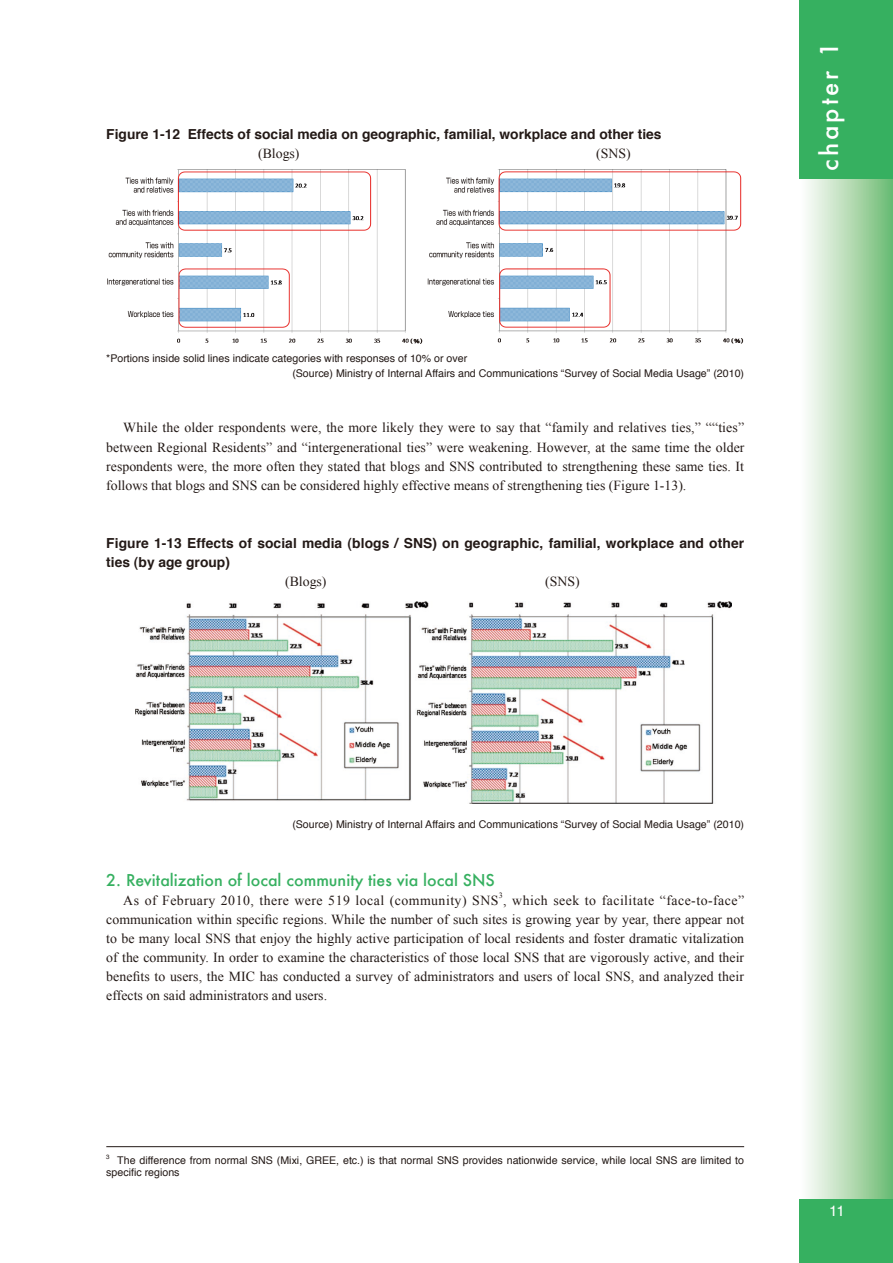
<style>
.page{position:relative;width:893px;height:1263px;background:#fff}
.page>*{position:absolute;margin:0;border:0;box-sizing:border-box;transform-origin:0 0}
.t1{font:500 24px "Futura";letter-spacing:.125em;color:#fff}
.t2{font:500 15.9px "Futura";color:#36b060}
.t3{font:15px "Helvetica";color:#fff}
.t4{font:13.8px/19.2px "Times New Roman";color:#231916;text-align:justify}
.t5{font:700 13.8px/19.2px "Helvetica";color:#231916}
.t6{font:13.8px "Times New Roman";letter-spacing:.035em;color:#231916}
.t7{font:10.65px/14.9px "Helvetica";color:#231916}
.t8{font:8.1px "Times New Roman";color:#231916}
.t9{font:6.15px "Helvetica";color:#231916}
</style>
<div class="page">
<div style="left:799px;top:0;width:94px;height:1263px;background:linear-gradient(to right,#fff,#6ebc74)"></div>
<div style="left:799px;top:1199px;width:94px;height:64px;background:#36b060"></div>
<div style="left:799px;top:0;width:94px;height:179px;background:#36b060"></div>
<img style="left:107px;top:169px;width:637px;height:175px">
<img style="left:136px;top:601px;width:596px;height:203px">
<hr style="left:106px;top:1146px;width:638px;height:1px;background:#231916">
<p class="t5" style="left:106px;top:125px;width:557px">Figure 1-12 Effects of social media on geographic, familial, workplace and other ties</p>
<p class="t4" style="left:258px;top:144px;width:43px">(Blogs)</p>
<p class="t4" style="left:596px;top:144px;width:36px">(SNS)</p>
<p class="t7" style="left:292px;top:351px;width:453px;text-indent:-186px">*Portions inside solid lines indicate categories with responses of 10% or over<br>(Source) Ministry of Internal Affairs and Communications “Survey of Social Media Usage” (2010)</p>
<p class="t4" style="left:106px;top:418px;width:640px;text-indent:17px">While the older respondents were, the more likely they were to say that “family and relatives ties,” ““ties” between Regional Residents” and “intergenerational ties” were weakening. However, at the same time the older respondents were, the more often they stated that blogs and SNS contributed to strengthening these same ties. It follows that blogs and SNS can be considered highly effective means of strengthening ties (Figure 1-13).</p>
<p class="t5" style="left:106px;top:533px;width:639px">Figure 1-13 Effects of social media (blogs / SNS) on geographic, familial, workplace and other ties (by age group)</p>
<p class="t4" style="left:285px;top:571px;width:43px">(Blogs)</p>
<p class="t4" style="left:545px;top:571px;width:36px">(SNS)</p>
<h1 class="t1" style="left:813px;top:171px;width:130px;rotate:-90deg">chapter 1</h1>
<p class="t7" style="left:292px;top:817px;width:453px">(Source) Ministry of Internal Affairs and Communications “Survey of Social Media Usage” (2010)</p>
<p class="t2" style="left:106px;top:869px;width:390px">2. Revitalization of local community ties via local SNS</p>
<p class="t6" style="left:123px;top:891px;width:622px">As of February 2010, there were 519 local (community) SNS , which seek to facilitate “face-to-face”</p>
<p class="t8" style="left:499px;top:890px;width:6px">3</p>
<p class="t4" style="left:106px;top:909px;width:639px">communication within specific regions. While the number of such sites is growing year by year, there appear not to be many local SNS that enjoy the highly active participation of local residents and foster dramatic vitalization of the community. In order to examine the characteristics of those local SNS that are vigorously active, and their benefits to users, the MIC has conducted a survey of administrators and users of local SNS, and analyzed their effects on said administrators and users.</p>
<p class="t9" style="left:106px;top:1152px;width:5px">3</p>
<p class="t7" style="left:106px;top:1154px;width:639px;line-height:12.8px;text-indent:11px">The difference from normal SNS (Mixi, GREE, etc.) is that normal SNS provides nationwide service, while local SNS are limited to specific regions</p>
<p class="t3" style="left:829px;top:1199px;width:17px">11</p>
</div>
